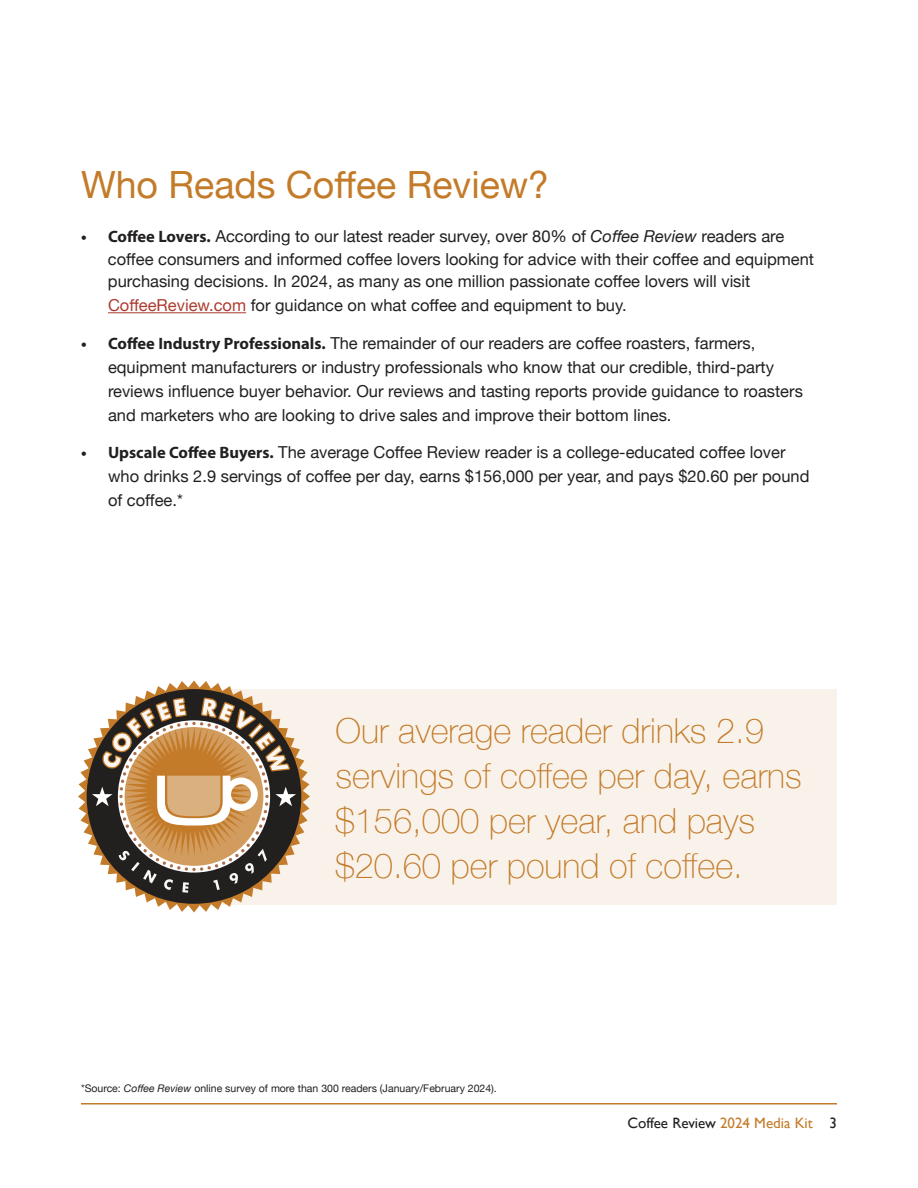
<style>
.page{position:relative;width:918px;height:1188px;background:#fff}
.page>*{position:absolute;margin:0;border:0;box-sizing:border-box;transform-origin:0 0}
.t1{font:37.5px "Helvetica Neue";color:#c37b29}
.t2{font:100 34.5px/45px "Helvetica Neue";color:#c37b29}
.t3{font:16.5px/24px "Helvetica Neue";color:#221f1f}
.t4{font:15px "Gill Sans";color:#221f1f}
.t5{font:10.5px "Helvetica Neue";color:#221f1f}
.s1{font-family:"Myriad Pro";font-weight:700}
.s2{font-style:italic}
.s3{color:#ab3c2f}
.s4{color:#c37b29}
</style>
<div class="page">
<hr style="left:81px;top:1103px;width:756px;height:2px;background:#c37b29">
<hr style="left:108px;top:312px;width:138px;height:1px;background:#ab3c2f">
<div style="left:183px;top:689px;width:654px;height:216px;background:#f9f2ea"></div>
<svg style="left:78px;top:680px;width:232px;height:233px"></svg>
<svg style="left:87px;top:689px;width:214px;height:215px"></svg>
<svg style="left:92px;top:696px;width:204px;height:197px"></svg>
<h1 class="t1" style="left:81px;top:157px;width:470px">Who Reads Co昀昀ee Review?</h1>
<p class="t3" style="left:108px;top:226px;width:708px;line-height:22.5px;text-indent:-27px"><span class="s1">• Coffee Lovers.</span> According to our latest reader survey, over 80% of <span class="s2">Co昀昀ee Review</span> readers are<br>co昀昀ee consumers and informed co昀昀ee lovers looking for advice with their co昀昀ee and equipment purchasing decisions. In 2024, as many as one million passionate co昀昀ee lovers will visit</p>
<p class="t3" style="left:108px;top:294px;width:520px"><span class="s3">Co昀昀eeReview.com</span> for guidance on what co昀昀ee and equipment to buy.</p>
<p class="t3" style="left:108px;top:332px;width:696px;text-indent:-27px"><span class="s1">• Coffee Industry Professionals.</span> The remainder of our readers are co昀昀ee roasters, farmers, equipment manufacturers or industry professionals who know that our credible, third-party reviews in昀氀uence buyer behavior. Our reviews and tasting reports provide guidance to roasters and marketers who are looking to drive sales and improve their bottom lines.</p>
<p class="t3" style="left:108px;top:441px;width:703px;text-indent:-27px"><span class="s1">• Upscale Coffee Buyers.</span> The average Co昀昀ee Review reader is a college-educated co昀昀ee lover who drinks 2.9 servings of co昀昀ee per day, earns $156,000 per year, and pays $20.60 per pound of co昀昀ee.*</p>
<h2 class="t2" style="left:336px;top:707px;width:468px">Our average reader drinks 2.9 servings of co昀昀ee per day, earns $156,000 per year, and pays $20.60 per pound of co昀昀ee.</h2>
<p class="t5" style="left:81px;top:1081px;width:417px">*Source: <span class="s2">Co昀昀ee Review</span> online survey of more than 300 readers (January/February 2024).</p>
<p class="t4" style="left:628px;top:1118px;width:211px">Coffee Review <span class="s4">2024 Media Kit</span> 3</p>
</div>
